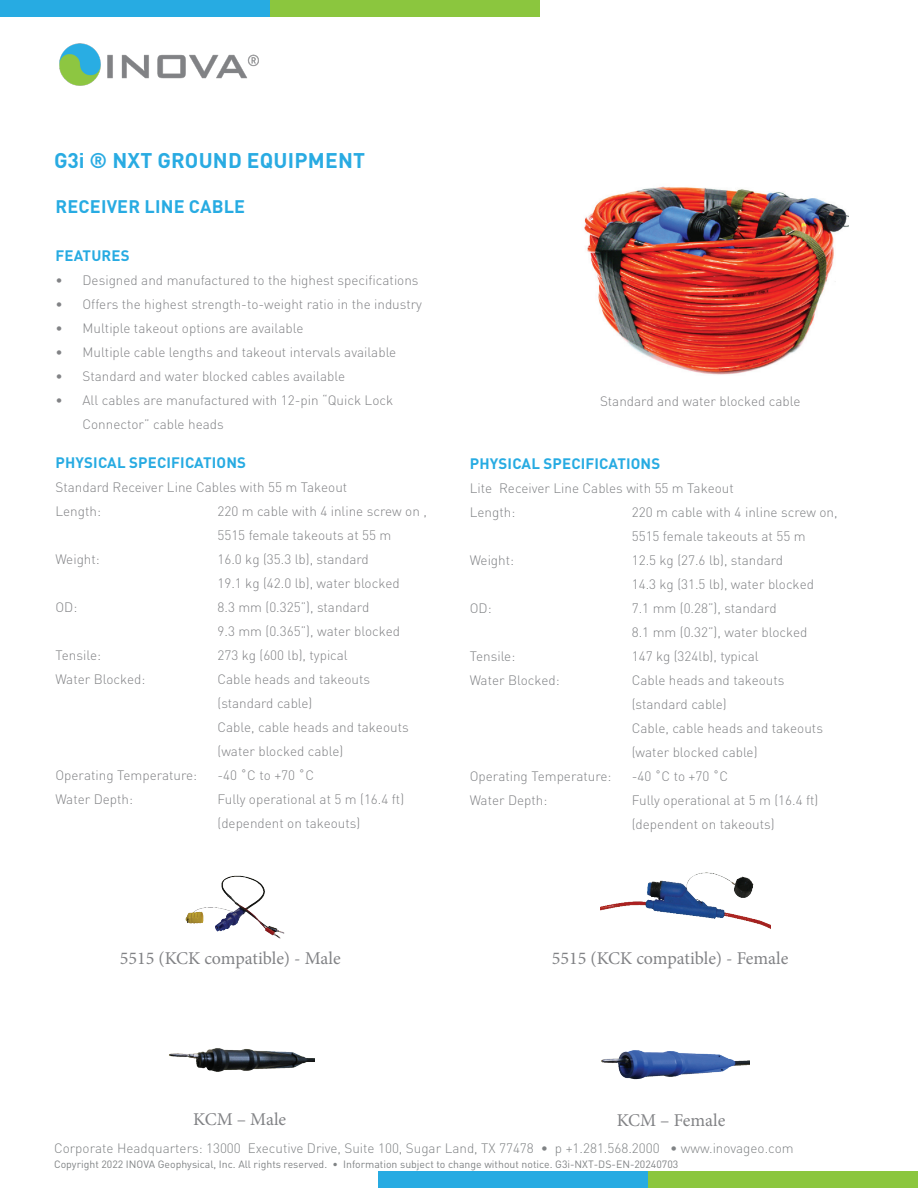
<style>
.page{position:relative;width:918px;height:1188px;background:#fff}
.page>*{position:absolute;margin:0;border:0;box-sizing:border-box;transform-origin:0 0}
.t1{font:700 21px "DINOT";letter-spacing:.01em;color:#29abe2}
.Body_Content{font:18px "Minion Pro";color:#818285}
.Body_Content-2{font:700 18px "DINOT";letter-spacing:.01em;color:#27abe2}
.Body_Content-3{font:700 15px "DINOT";letter-spacing:.01em;color:#27abe2}
.Paragraph_Style_final{font:300 13.5px/24px "DINOT";color:#818285}
.Paragraph_Style_final-2{font:300 13.5px "DINOT";color:#808285}
.INOVA_Data_Footer{font:300 13.5px "DINOT";color:#808385}
.Body_Content-4{font:300 13.5px "DINOT";color:#818285}
.INOVA_Data_Copyright{font:10.5px "DINOT";color:#808385}
</style>
<div class="page">
<div style="left:0;top:0;width:270px;height:16px;background:#27abe2"></div>
<div style="left:270px;top:0;width:270px;height:16px;background:#8bc63e"></div>
<div style="left:378px;top:1172px;width:270px;height:16px;background:#27abe2"></div>
<div style="left:648px;top:1172px;width:270px;height:16px;background:#8bc63e"></div>
<img style="left:59px;top:43px;width:200px;height:43px">
<img style="left:601px;top:1050px;width:149px;height:30px">
<img style="left:169px;top:1048px;width:145px;height:24px">
<img style="left:600px;top:872px;width:170px;height:57px">
<img style="left:185px;top:875px;width:100px;height:64px">
<img style="left:584px;top:186px;width:264px;height:189px">
<p class="t1" style="left:54px;top:146px;width:313px">G3i ® NXT GROUND EQUIPMENT</p>
<p class="Body_Content-2" style="left:56px;top:194px;width:191px">RECEIVER LINE CABLE</p>
<p class="Body_Content-3" style="left:56px;top:245px;width:75px">FEATURES</p>
<p class="Paragraph_Style_final" style="left:56px;top:267px;width:365px">• Designed and manufactured to the highest specifications</p>
<p class="Paragraph_Style_final" style="left:56px;top:291px;width:368px">• Offers the highest strength-to-weight ratio in the industry</p>
<p class="Paragraph_Style_final" style="left:56px;top:315px;width:249px">• Multiple takeout options are available</p>
<p class="Paragraph_Style_final" style="left:56px;top:339px;width:342px">• Multiple cable lengths and takeout intervals available</p>
<p class="Paragraph_Style_final" style="left:56px;top:363px;width:291px">• Standard and water blocked cables available</p>
<p class="Paragraph_Style_final" style="left:82px;top:387px;width:312px;text-indent:-27px">• All cables are manufactured with 12-pin “Quick Lock<br>Connector” cable heads</p>
<p class="Body_Content-3" style="left:56px;top:452px;width:192px">PHYSICAL SPECIFICATIONS</p>
<p class="Paragraph_Style_final" style="left:56px;top:474px;width:293px">Standard Receiver Line Cables with 55 m Takeout</p>
<p class="Paragraph_Style_final" style="left:56px;top:498px;width:47px">Length:</p>
<p class="Paragraph_Style_final" style="left:218px;top:498px;width:211px">220 m cable with 4 inline screw on ,</p>
<p class="Paragraph_Style_final" style="left:218px;top:522px;width:175px">5515 female takeouts at 55 m</p>
<p class="Paragraph_Style_final" style="left:56px;top:546px;width:46px">Weight:</p>
<p class="Paragraph_Style_final" style="left:218px;top:546px;width:153px">16.0 kg (35.3 lb), standard</p>
<p class="Paragraph_Style_final" style="left:218px;top:570px;width:184px">19.1 kg (42.0 lb), water blocked</p>
<p class="Paragraph_Style_final" style="left:56px;top:594px;width:23px">OD:</p>
<p class="Paragraph_Style_final" style="left:218px;top:594px;width:153px">8.3 mm (0.325”), standard</p>
<p class="Paragraph_Style_final" style="left:218px;top:618px;width:184px">9.3 mm (0.365”), water blocked</p>
<p class="Paragraph_Style_final" style="left:56px;top:642px;width:47px">Tensile:</p>
<p class="Paragraph_Style_final" style="left:218px;top:642px;width:132px">273 kg (600 lb), typical</p>
<p class="Paragraph_Style_final" style="left:56px;top:666px;width:92px">Water Blocked:</p>
<p class="Paragraph_Style_final" style="left:218px;top:666px;width:154px">Cable heads and takeouts</p>
<p class="Paragraph_Style_final" style="left:218px;top:690px;width:96px">(standard cable)</p>
<p class="Paragraph_Style_final" style="left:218px;top:714px;width:193px">Cable, cable heads and takeouts (water blocked cable)</p>
<p class="Paragraph_Style_final" style="left:56px;top:762px;width:143px">Operating Temperature:</p>
<p class="Paragraph_Style_final" style="left:218px;top:762px;width:98px">-40 ˚C to +70 ˚C</p>
<p class="Paragraph_Style_final" style="left:56px;top:786px;width:79px">Water Depth:</p>
<p class="Paragraph_Style_final" style="left:218px;top:786px;width:188px">Fully operational at 5 m (16.4 ft)</p>
<p class="Paragraph_Style_final" style="left:218px;top:810px;width:144px">(dependent on takeouts)</p>
<p class="Body_Content-4" style="left:600px;top:392px;width:202px">Standard and water blocked cable</p>
<p class="Body_Content-3" style="left:470px;top:453px;width:192px">PHYSICAL SPECIFICATIONS</p>
<p class="Paragraph_Style_final-2" style="left:470px;top:479px;width:266px">Lite Receiver Line Cables with 55 m Takeout</p>
<p class="Paragraph_Style_final-2" style="left:470px;top:503px;width:47px">Length:</p>
<p class="Paragraph_Style_final-2" style="left:632px;top:503px;width:207px">220 m cable with 4 inline screw on,</p>
<p class="Paragraph_Style_final-2" style="left:632px;top:527px;width:175px">5515 female takeouts at 55 m</p>
<p class="Paragraph_Style_final-2" style="left:470px;top:551px;width:46px">Weight:</p>
<p class="Paragraph_Style_final-2" style="left:632px;top:551px;width:153px">12.5 kg (27.6 lb), standard</p>
<p class="Paragraph_Style_final-2" style="left:632px;top:575px;width:184px">14.3 kg (31.5 lb), water blocked</p>
<p class="Paragraph_Style_final-2" style="left:470px;top:599px;width:23px">OD:</p>
<p class="Paragraph_Style_final-2" style="left:632px;top:599px;width:146px">7.1 mm (0.28”), standard</p>
<p class="Paragraph_Style_final-2" style="left:632px;top:623px;width:177px">8.1 mm (0.32”), water blocked</p>
<p class="Paragraph_Style_final-2" style="left:470px;top:647px;width:47px">Tensile:</p>
<p class="Paragraph_Style_final-2" style="left:632px;top:647px;width:128px">147 kg (324lb), typical</p>
<p class="Paragraph_Style_final-2" style="left:470px;top:671px;width:92px">Water Blocked:</p>
<p class="Paragraph_Style_final-2" style="left:632px;top:671px;width:154px">Cable heads and takeouts</p>
<p class="Paragraph_Style_final-2" style="left:632px;top:695px;width:96px">(standard cable)</p>
<p class="Paragraph_Style_final-2" style="left:632px;top:719px;width:193px">Cable, cable heads and takeouts</p>
<p class="Paragraph_Style_final-2" style="left:632px;top:743px;width:127px">(water blocked cable)</p>
<p class="Paragraph_Style_final-2" style="left:470px;top:767px;width:143px">Operating Temperature:</p>
<p class="Paragraph_Style_final-2" style="left:632px;top:767px;width:98px">-40 ˚C to +70 ˚C</p>
<p class="Paragraph_Style_final" style="left:470px;top:787px;width:79px">Water Depth:</p>
<p class="Paragraph_Style_final" style="left:632px;top:787px;width:188px">Fully operational at 5 m (16.4 ft) (dependent on takeouts)</p>
<p class="Body_Content" style="left:120px;top:946px;width:222px">5515 (KCK compatible) - Male</p>
<p class="Body_Content" style="left:552px;top:946px;width:238px">5515 (KCK compatible) - Female</p>
<p class="Body_Content" style="left:193px;top:1108px;width:94px">KCM – Male</p>
<p class="Body_Content" style="left:617px;top:1108px;width:110px">KCM – Female</p>
<p class="INOVA_Data_Footer" style="left:54px;top:1139px;width:741px">Corporate Headquarters: 13000 Executive Drive, Suite 100, Sugar Land, TX 77478 • p +1.281.568.2000 • www.inovageo.com</p>
<p class="INOVA_Data_Copyright" style="left:54px;top:1157px;width:626px">Copyright 2022 INOVA Geophysical, Inc. All rights reserved. • Information subject to change without notice. G3i-NXT-DS-EN-20240703</p>
</div>
